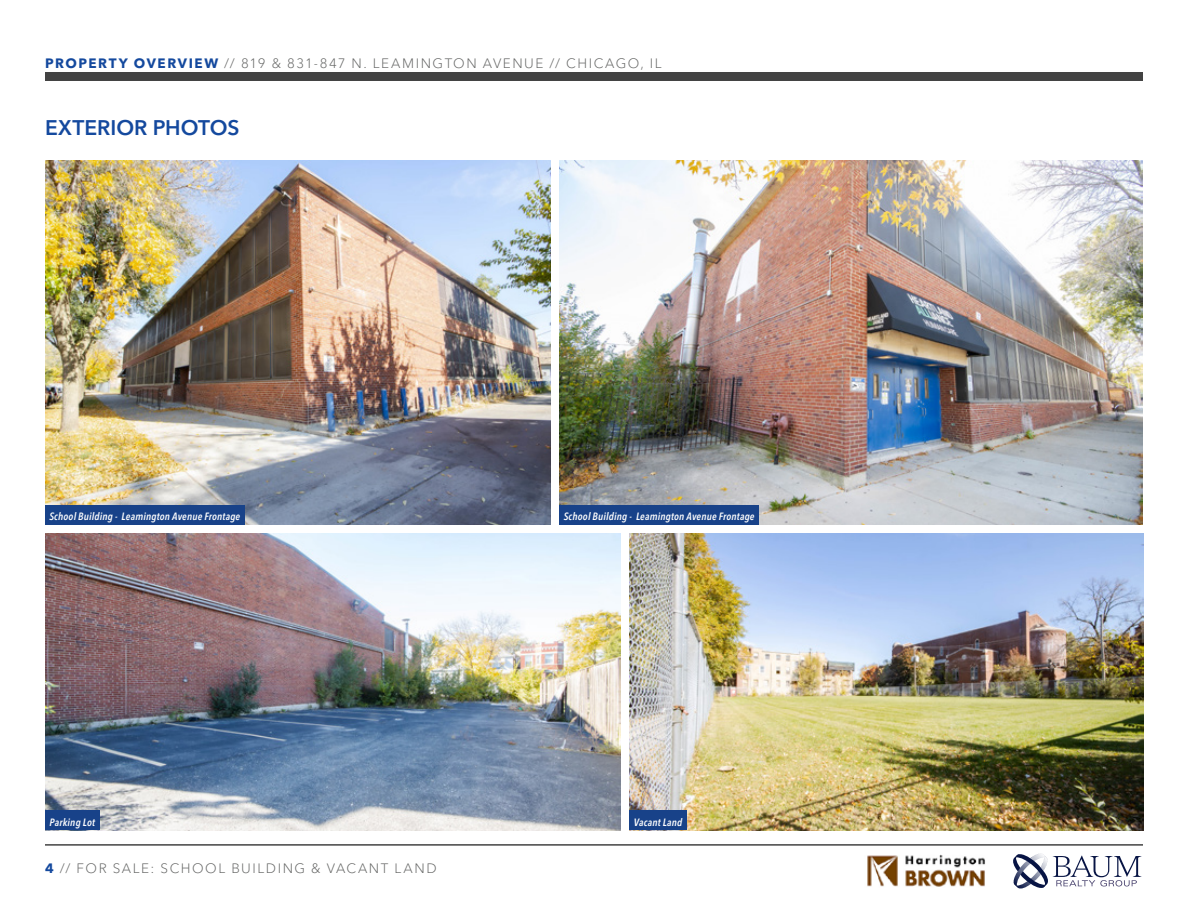
<style>
.page{position:relative;width:1188px;height:918px;background:#fff}
.page>*{position:absolute;margin:0;border:0;box-sizing:border-box;transform-origin:0 0}
.t1{font:600 21px "Avenir Next LT Pro";color:#14499e}
.t2{font:300 13.5px "Avenir Next LT Pro";letter-spacing:.115em;color:#616261}
.t3{font:italic 600 condensed 10.5px "Avenir Next";letter-spacing:.015em;color:#fff}
.s1{font-weight:700;color:#14499e}
</style>
<div class="page">
<div style="left:45px;top:72px;width:1098px;height:9px;background:#434343"></div>
<hr style="left:45px;top:844px;width:1098px;height:2px;background:#434343">
<svg style="left:1013px;top:854px;width:128px;height:35px"></svg>
<img style="left:867px;top:854px;width:118px;height:33px">
<img style="left:629px;top:534px;width:514px;height:296px">
<img style="left:45px;top:534px;width:575px;height:296px">
<img style="left:559px;top:161px;width:584px;height:364px">
<img style="left:45px;top:161px;width:505px;height:364px">
<div style="left:45px;top:505px;width:200px;height:20px;background:#184289"></div>
<div style="left:45px;top:811px;width:55px;height:19px;background:#184289"></div>
<div style="left:559px;top:505px;width:200px;height:20px;background:#184289"></div>
<div style="left:629px;top:811px;width:58px;height:19px;background:#184289"></div>
<p class="t2" style="left:45px;top:52px;width:618px"><span class="s1">PROPERTY OVERVIEW</span> // 819 &amp; 831-847 N. LEAMINGTON AVENUE // CHICAGO, IL</p>
<h1 class="t1" style="left:45px;top:110px;width:196px">EXTERIOR PHOTOS</h1>
<p class="t3" style="left:50px;top:510px;width:192px">School Building - Leamington Avenue Frontage</p>
<p class="t3" style="left:50px;top:816px;width:47px">Parking Lot</p>
<p class="t2" style="left:45px;top:857px;width:393px"><span class="s1">4</span> // FOR SALE: SCHOOL BUILDING &amp; VACANT LAND</p>
<p class="t3" style="left:564px;top:510px;width:192px">School Building - Leamington Avenue Frontage</p>
<p class="t3" style="left:634px;top:816px;width:50px">Vacant Land</p>
</div>
